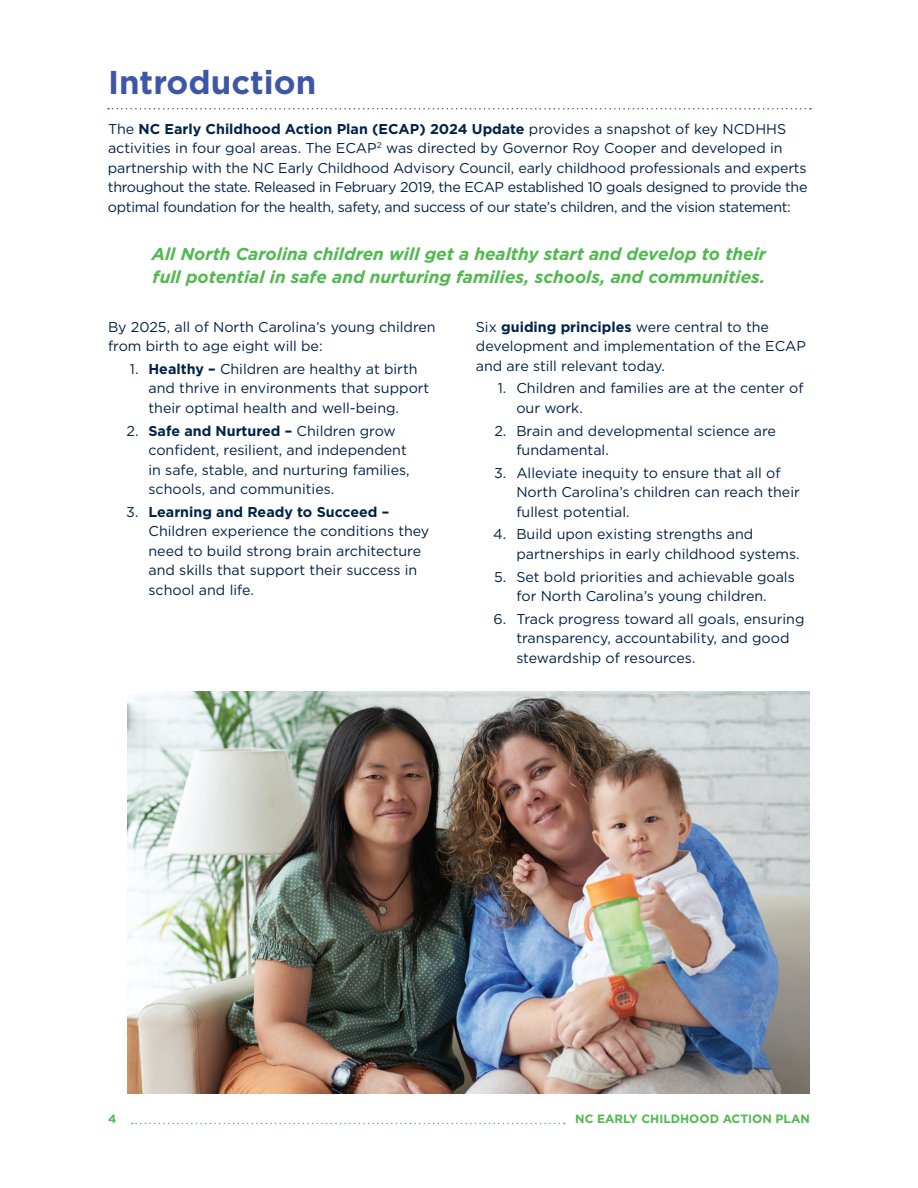
<style>
.page{position:relative;width:918px;height:1188px;background:#fff}
.page>*{position:absolute;margin:0;border:0;box-sizing:border-box;transform-origin:0 0}
.t1{font:700 33px "Gotham";color:#3d57a5}
.t2{font:italic 700 17.25px/22.5px "Gotham";color:#51b94f}
.t3{font:14.25px/19.5px "Gotham";color:#002249}
.t4{font:14.25px/19.5px "Gotham";letter-spacing:-.025em;color:#002249}
.t5{font:700 12px "Gotham";color:#51b94f}
.s1{font-weight:700}
</style>
<div class="page">
<svg style="left:132px;top:1123px;width:433px;height:1px"></svg>
<svg style="left:108px;top:108px;width:703px;height:2px"></svg>
<img style="left:128px;top:691px;width:682px;height:403px">
<h1 class="t1" style="left:108px;top:60px;width:210px">Introduction</h1>
<p class="t4" style="left:108px;top:119px;width:701px">The <span class="s1">NC Early Childhood Action Plan (ECAP) 2024 Update</span> provides a snapshot of key NCDHHS activities in four goal areas. The ECAP<sup>2</sup> was directed by Governor Roy Cooper and developed in partnership with the NC Early Childhood Advisory Council, early childhood professionals and experts throughout the state. Released in February 2019, the ECAP established 10 goals designed to provide the optimal foundation for the health, safety, and success of our state’s children, and the vision statement:</p>
<p class="t2" style="left:152px;top:243px;width:616px">All North Carolina children will get a healthy start and develop to their full potential in safe and nurturing families, schools, and communities.</p>
<p class="t3" style="left:108px;top:317px;width:329px">By 2025, all of North Carolina’s young children from birth to age eight will be:</p>
<p class="t3" style="left:148px;top:359px;width:282px;text-indent:-19px">1. <span class="s1">Healthy –</span> Children are healthy at birth and thrive in environments that support their optimal health and well-being.</p>
<p class="t3" style="left:148px;top:420px;width:263px;text-indent:-22px">2. <span class="s1">Safe and Nurtured –</span> Children grow confident, resilient, and independent in safe, stable, and nurturing families, schools, and communities.</p>
<p class="t3" style="left:148px;top:502px;width:282px;text-indent:-22px">3. <span class="s1">Learning and Ready to Succeed – </span>Children experience the conditions they need to build strong brain architecture and skills that support their success in school and life.</p>
<p class="t3" style="left:476px;top:316px;width:332px">Six <span class="s1">guiding principles</span> were central to the development and implementation of the ECAP and are still relevant today.</p>
<p class="t3" style="left:516px;top:378px;width:289px;text-indent:-19px">1. Children and families are at the center of our work.</p>
<p class="t3" style="left:516px;top:420px;width:261px;text-indent:-22px">2. Brain and developmental science are fundamental.</p>
<p class="t3" style="left:516px;top:463px;width:285px;text-indent:-22px">3. Alleviate inequity to ensure that all of<br>North Carolina’s children can reach their fullest potential.</p>
<p class="t3" style="left:516px;top:524px;width:285px;text-indent:-23px">4. Build upon existing strengths and partnerships in early childhood systems.</p>
<p class="t3" style="left:494px;top:567px;width:302px;text-align:center">5. Set bold priorities and achievable goals for North Carolina’s young children.</p>
<p class="t3" style="left:516px;top:609px;width:290px;text-indent:-23px">6. Track progress toward all goals, ensuring transparency, accountability, and good stewardship of resources.</p>
<p class="t5" style="left:108px;top:1111px;width:10px">4</p>
<p class="t5" style="left:575px;top:1111px;width:236px">NC EARLY CHILDHOOD ACTION PLAN</p>
</div>
